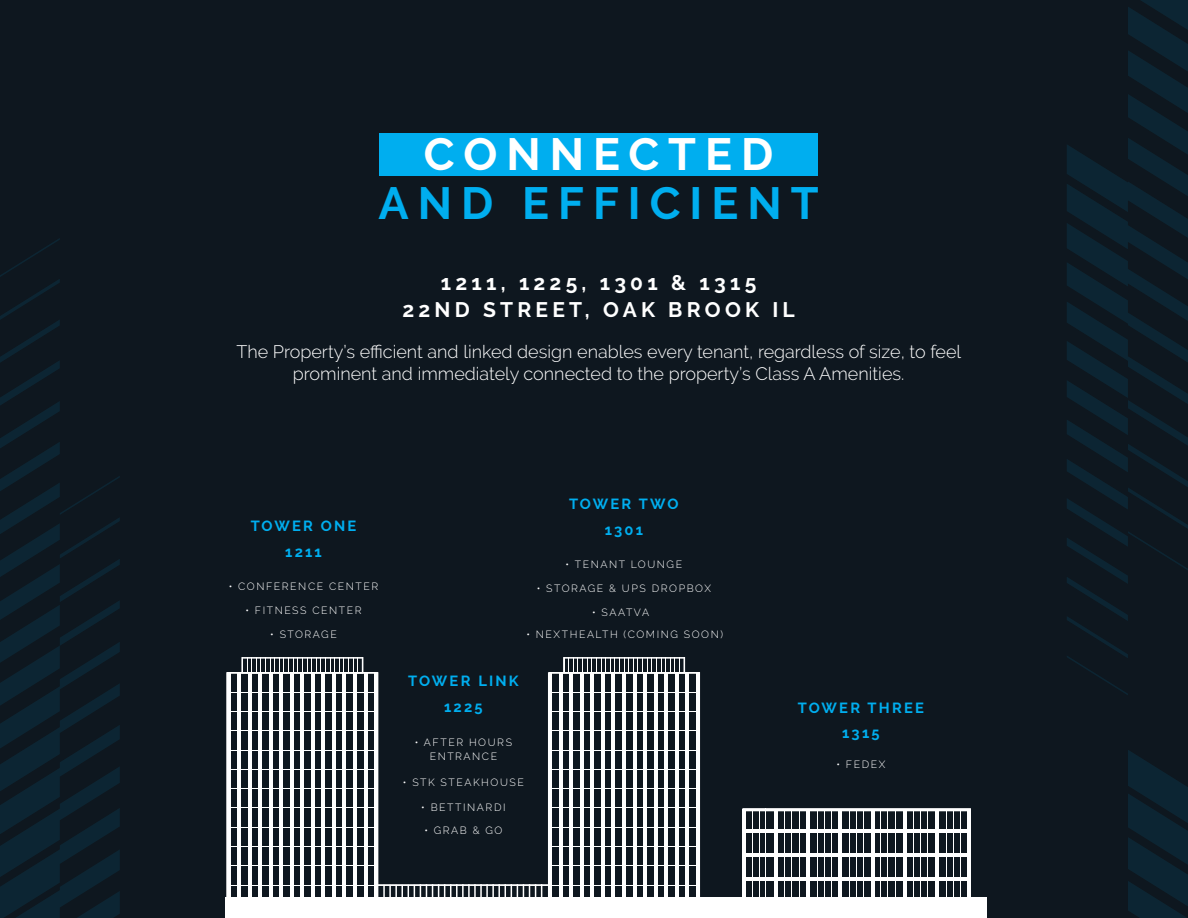
<style>
.page{position:relative;width:1188px;height:918px;background:#0e171f}
.page>*{position:absolute;margin:0;border:0;box-sizing:border-box;transform-origin:0 0}
.t1{font:700 45px "Raleway";letter-spacing:.2em;color:#00aeef}
.t2{font:700 45px "Raleway";letter-spacing:.2em;color:#fff}
.t3{font:700 21px "Raleway";letter-spacing:.2em;color:#fff}
.t4{font:300 18px/22.5px "Raleway";color:#fff;text-align:center}
.t5{font:700 14.7px "Raleway";letter-spacing:.15em;color:#00aeef}
.t6{font:300 10.5px "Raleway";letter-spacing:.15em;color:#fff}
</style>
<div class="page">
<svg style="left:548px;top:657px;width:152px;height:241px"></svg>
<hr style="left:549px;top:673px;width:3px;height:226px;background:#fff">
<hr style="left:559px;top:673px;width:3px;height:226px;background:#fff">
<hr style="left:570px;top:673px;width:3px;height:226px;background:#fff">
<hr style="left:580px;top:673px;width:3px;height:226px;background:#fff">
<hr style="left:591px;top:673px;width:3px;height:226px;background:#fff">
<hr style="left:601px;top:673px;width:3px;height:226px;background:#fff">
<hr style="left:612px;top:673px;width:3px;height:226px;background:#fff">
<hr style="left:623px;top:673px;width:3px;height:226px;background:#fff">
<hr style="left:633px;top:673px;width:3px;height:226px;background:#fff">
<hr style="left:644px;top:673px;width:3px;height:226px;background:#fff">
<hr style="left:654px;top:673px;width:3px;height:226px;background:#fff">
<hr style="left:665px;top:673px;width:3px;height:226px;background:#fff">
<hr style="left:675px;top:673px;width:3px;height:226px;background:#fff">
<hr style="left:686px;top:673px;width:3px;height:226px;background:#fff">
<hr style="left:696px;top:673px;width:3px;height:226px;background:#fff">
<hr style="left:549px;top:673px;width:150px;height:1px;background:#fff">
<hr style="left:549px;top:692px;width:150px;height:1px;background:#fff">
<hr style="left:549px;top:711px;width:150px;height:1px;background:#fff">
<hr style="left:549px;top:731px;width:150px;height:1px;background:#fff">
<hr style="left:549px;top:750px;width:150px;height:1px;background:#fff">
<hr style="left:549px;top:769px;width:150px;height:1px;background:#fff">
<hr style="left:549px;top:788px;width:150px;height:1px;background:#fff">
<hr style="left:549px;top:808px;width:150px;height:1px;background:#fff">
<hr style="left:549px;top:827px;width:150px;height:1px;background:#fff">
<hr style="left:549px;top:846px;width:150px;height:1px;background:#fff">
<hr style="left:549px;top:866px;width:150px;height:1px;background:#fff">
<hr style="left:549px;top:885px;width:150px;height:1px;background:#fff">
<svg style="left:742px;top:808px;width:229px;height:90px"></svg>
<hr style="left:742px;top:810px;width:4px;height:89px;background:#fff">
<hr style="left:774px;top:810px;width:4px;height:89px;background:#fff">
<hr style="left:806px;top:810px;width:4px;height:89px;background:#fff">
<hr style="left:839px;top:810px;width:3px;height:89px;background:#fff">
<hr style="left:871px;top:810px;width:3px;height:89px;background:#fff">
<hr style="left:903px;top:810px;width:4px;height:89px;background:#fff">
<hr style="left:935px;top:810px;width:4px;height:89px;background:#fff">
<hr style="left:967px;top:810px;width:4px;height:89px;background:#fff">
<hr style="left:742px;top:829px;width:226px;height:3px;background:#fff">
<hr style="left:742px;top:853px;width:226px;height:3px;background:#fff">
<hr style="left:742px;top:877px;width:226px;height:3px;background:#fff">
<hr style="left:946px;top:810px;width:1px;height:89px;background:#fff">
<hr style="left:953px;top:810px;width:1px;height:89px;background:#fff">
<hr style="left:960px;top:810px;width:1px;height:89px;background:#fff">
<hr style="left:913px;top:810px;width:1px;height:89px;background:#fff">
<hr style="left:920px;top:810px;width:1px;height:89px;background:#fff">
<hr style="left:928px;top:810px;width:1px;height:89px;background:#fff">
<hr style="left:881px;top:810px;width:1px;height:89px;background:#fff">
<hr style="left:888px;top:810px;width:1px;height:89px;background:#fff">
<hr style="left:895px;top:810px;width:1px;height:89px;background:#fff">
<hr style="left:849px;top:810px;width:1px;height:89px;background:#fff">
<hr style="left:856px;top:810px;width:1px;height:89px;background:#fff">
<hr style="left:863px;top:810px;width:1px;height:89px;background:#fff">
<hr style="left:817px;top:810px;width:1px;height:89px;background:#fff">
<hr style="left:824px;top:810px;width:1px;height:89px;background:#fff">
<hr style="left:831px;top:810px;width:1px;height:89px;background:#fff">
<hr style="left:784px;top:810px;width:1px;height:89px;background:#fff">
<hr style="left:792px;top:810px;width:1px;height:89px;background:#fff">
<hr style="left:799px;top:810px;width:1px;height:89px;background:#fff">
<hr style="left:752px;top:810px;width:1px;height:89px;background:#fff">
<hr style="left:759px;top:810px;width:1px;height:89px;background:#fff">
<hr style="left:765px;top:809px;width:1px;height:89px;background:#fff">
<div style="left:225px;top:898px;width:762px;height:20px;background:#fff"></div>
<hr style="left:376px;top:884px;width:173px;height:2px;background:#fff">
<svg style="left:226px;top:657px;width:316px;height:241px"></svg>
<svg style="left:1067px;top:0;width:121px;height:695px"></svg>
<svg style="left:1128px;top:750px;width:60px;height:168px"></svg>
<svg style="left:0;top:238px;width:120px;height:680px"></svg>
<div style="left:379px;top:133px;width:439px;height:42px;background:#00aeef"></div>
<p class="t2" style="left:424px;top:128px;width:351px">CONNECTED</p>
<p class="t1" style="left:379px;top:178px;width:442px">AND EFFICIENT</p>
<p class="t3" style="left:441px;top:271px;width:317px">1211, 1225, 1301 &amp; 1315</p>
<p class="t3" style="left:402px;top:298px;width:394px">22ND STREET, OAK BROOK IL</p>
<p class="t4" style="left:236px;top:340px;width:726px">The Property’s efficient and linked design enables every tenant, regardless of size, to feel prominent and immediately connected to the property’s Class A Amenities.</p>
<p class="t5" style="left:251px;top:518px;width:107px">TOWER ONE</p>
<p class="t5" style="left:285px;top:543px;width:38px">1211</p>
<p class="t6" style="left:229px;top:580px;width:151px">• CONFERENCE CENTER</p>
<p class="t6" style="left:245px;top:604px;width:118px">• FITNESS CENTER</p>
<p class="t6" style="left:270px;top:628px;width:68px">• STORAGE</p>
<p class="t5" style="left:569px;top:495px;width:111px">TOWER TWO</p>
<p class="t5" style="left:605px;top:521px;width:40px">1301</p>
<p class="t6" style="left:566px;top:559px;width:118px">• TENANT LOUNGE</p>
<p class="t6" style="left:537px;top:582px;width:176px">• STORAGE &amp; UPS DROPBOX</p>
<p class="t6" style="left:592px;top:606px;width:58px">• SAATVA</p>
<p class="t6" style="left:526px;top:629px;width:198px">• NEXTHEALTH (COMING SOON)</p>
<p class="t5" style="left:408px;top:673px;width:112px">TOWER LINK</p>
<p class="t5" style="left:444px;top:698px;width:40px">1225</p>
<p class="t6" style="left:415px;top:736px;width:99px">• AFTER HOURS</p>
<p class="t6" style="left:430px;top:750px;width:69px">ENTRANCE</p>
<p class="t6" style="left:403px;top:776px;width:123px">• STK STEAKHOUSE</p>
<p class="t6" style="left:421px;top:801px;width:86px">• BETTINARDI</p>
<p class="t6" style="left:424px;top:824px;width:80px">• GRAB &amp; GO</p>
<p class="t5" style="left:798px;top:699px;width:128px">TOWER THREE</p>
<p class="t5" style="left:842px;top:725px;width:39px">1315</p>
<p class="t6" style="left:837px;top:758px;width:50px">• FEDEX</p>
</div>
